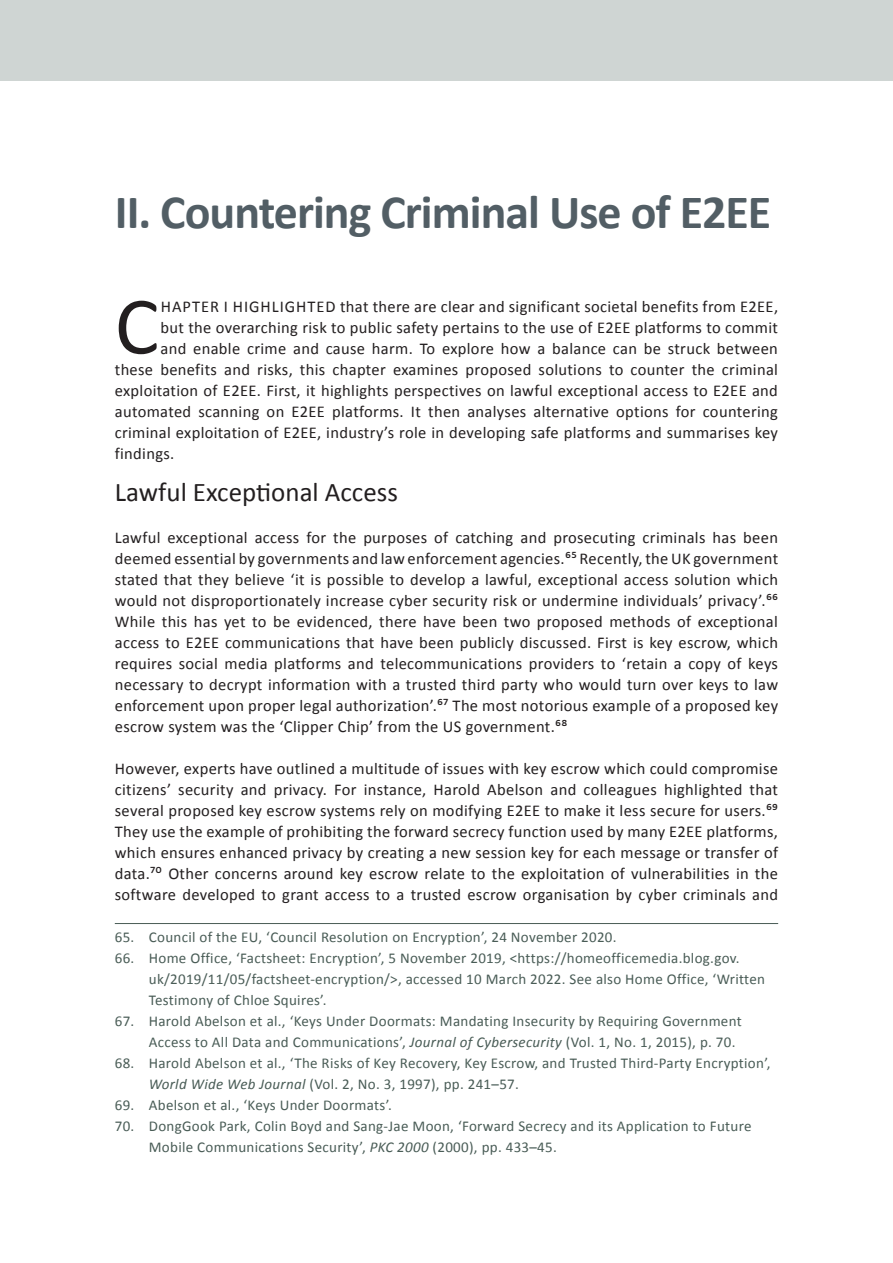
<style>
.page{position:relative;width:893px;height:1263px;background:#fff}
.page>*{position:absolute;margin:0;border:0;box-sizing:border-box;transform-origin:0 0}
.Drop_Cap{font:82.65px "Calibri";color:#231f20}
.Chapter_heading{font:700 48px "Calibri";letter-spacing:-.02em;color:#525e65}
.Heading_1{font:27px "Calibri";color:#231f20}
.Drop_Cap-2{font:16.5px/21px "Calibri";letter-spacing:.02em;color:#231f20;text-align:justify}
.Footnote_text{font:15px/21px "Calibri";letter-spacing:.02em;color:#495c56}
.s1{font-style:italic}
</style>
<div class="page">
<div style="left:0;top:0;width:893px;height:81px;background:#cfd5d3"></div>
<hr style="left:115px;top:923px;width:663px;height:1px;background:#495c56">
<p class="Chapter_heading" style="left:115px;top:178px;width:658px">II. Countering Criminal Use of E2EE</p>
<p class="Drop_Cap" style="left:115px;top:269px;width:46px">C</p>
<p class="Drop_Cap-2" style="left:161px;top:295px;width:619px">HAPTER I HIGHLIGHTED that there are clear and significant societal benefits from E2EE,</p>
<p class="Drop_Cap-2" style="left:161px;top:316px;width:619px">but the overarching risk to public safety pertains to the use of E2EE platforms to commit</p>
<p class="Drop_Cap-2" style="left:161px;top:337px;width:619px">and enable crime and cause harm. To explore how a balance can be struck between</p>
<p class="Drop_Cap-2" style="left:115px;top:358px;width:665px">these benefits and risks, this chapter examines proposed solutions to counter the criminal</p>
<p class="Drop_Cap-2" style="left:115px;top:379px;width:665px">exploitation of E2EE. First, it highlights perspectives on lawful exceptional access to E2EE and</p>
<p class="Drop_Cap-2" style="left:115px;top:400px;width:665px">automated scanning on E2EE platforms. It then analyses alternative options for countering</p>
<p class="Drop_Cap-2" style="left:115px;top:421px;width:665px">criminal exploitation of E2EE, industry’s role in developing safe platforms and summarises key</p>
<p class="Drop_Cap-2" style="left:115px;top:442px;width:61px">findings.</p>
<p class="Heading_1" style="left:115px;top:473px;width:285px">Lawful Exceptional Access</p>
<p class="Drop_Cap-2" style="left:115px;top:526px;width:665px">Lawful exceptional access for the purposes of catching and prosecuting criminals has been deemed essential by governments and law enforcement agencies.65 Recently, the UK government stated that they believe ‘it is possible to develop a lawful, exceptional access solution which would not disproportionately increase cyber security risk or undermine individuals’ privacy’.66<br>While this has yet to be evidenced, there have been two proposed methods of exceptional access to E2EE communications that have been publicly discussed. First is key escrow, which requires social media platforms and telecommunications providers to ‘retain a copy of keys necessary to decrypt information with a trusted third party who would turn over keys to law enforcement upon proper legal authorization’.67 The most notorious example of a proposed key escrow system was the ‘Clipper Chip’ from the US government.68</p>
<p class="Drop_Cap-2" style="left:115px;top:757px;width:665px">However, experts have outlined a multitude of issues with key escrow which could compromise citizens’ security and privacy. For instance, Harold Abelson and colleagues highlighted that several proposed key escrow systems rely on modifying E2EE to make it less secure for users.69<br>They use the example of prohibiting the forward secrecy function used by many E2EE platforms, which ensures enhanced privacy by creating a new session key for each message or transfer of data.70 Other concerns around key escrow relate to the exploitation of vulnerabilities in the software developed to grant access to a trusted escrow organisation by cyber criminals and</p>
<p class="Footnote_text" style="left:115px;top:926px;width:503px">65. Council of the EU, ‘Council Resolution on Encryption’, 24 November 2020.</p>
<p class="Footnote_text" style="left:149px;top:947px;width:618px;text-indent:-34px">66. Home Office, ‘Factsheet: Encryption’, 5 November 2019, &lt;https://homeofficemedia.blog.gov. uk/2019/11/05/factsheet-encryption/&gt;, accessed 10 March 2022. See also Home Office, ‘Written<br>Testimony of Chloe Squires’.</p>
<p class="Footnote_text" style="left:149px;top:1010px;width:594px;text-indent:-34px">67. Harold Abelson et al., ‘Keys Under Doormats: Mandating Insecurity by Requiring Government<br>Access to All Data and Communications’, <span class="s1">Journal of Cybersecurity</span> (Vol. 1, No. 1, 2015), p. 70.</p>
<p class="Footnote_text" style="left:149px;top:1052px;width:623px;text-indent:-34px">68. Harold Abelson et al., ‘The Risks of Key Recovery, Key Escrow, and Trusted Third-Party Encryption’,<br><span class="s1">World Wide Web Journal</span> (Vol. 2, No. 3, 1997), pp. 241–57.</p>
<p class="Footnote_text" style="left:115px;top:1094px;width:279px">69. Abelson et al., ‘Keys Under Doormats’.</p>
<p class="Footnote_text" style="left:149px;top:1115px;width:604px;text-indent:-34px">70. DongGook Park, Colin Boyd and Sang-Jae Moon, ‘Forward Secrecy and its Application to Future<br>Mobile Communications Security’, <span class="s1">PKC 2000</span> (2000), pp. 433–45.</p>
</div>
